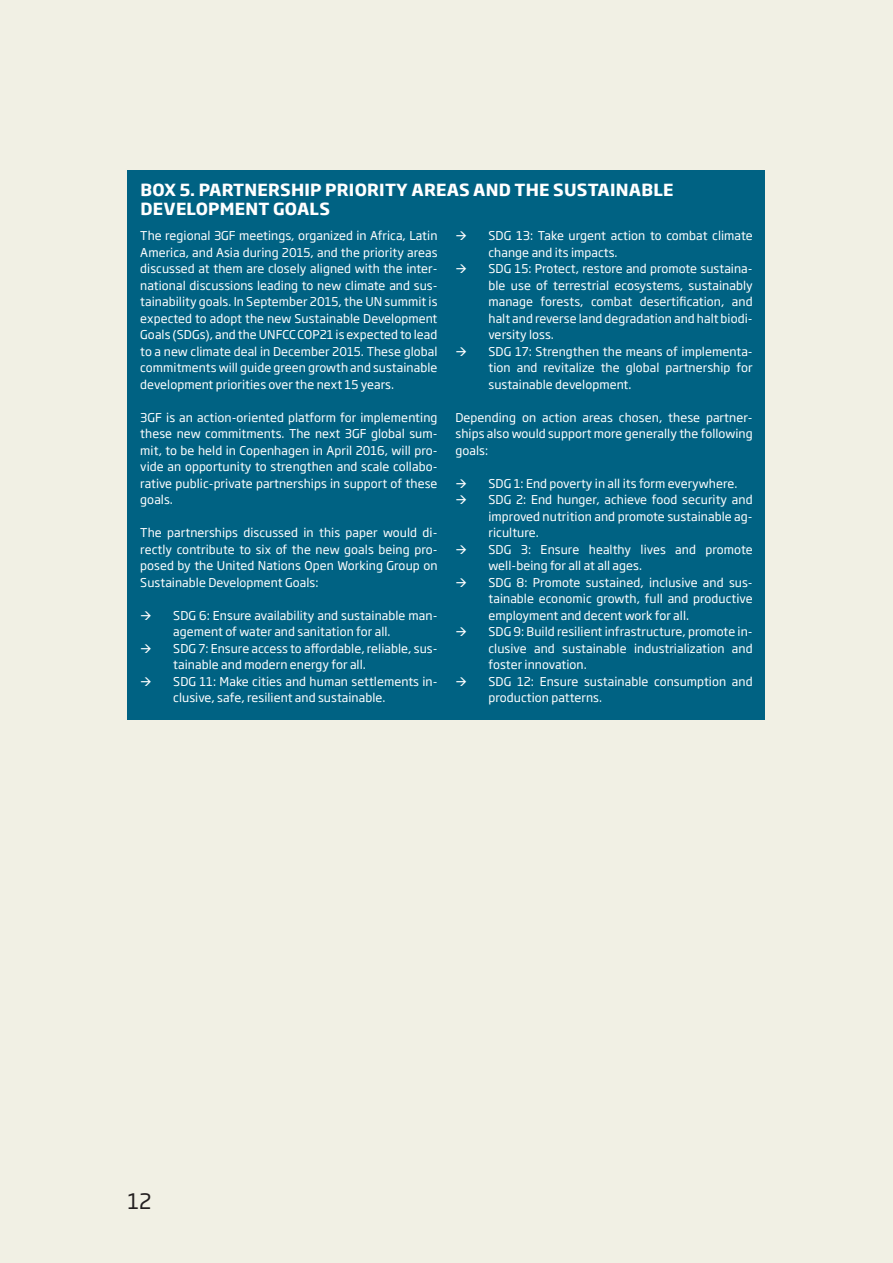
<style>
.page{position:relative;width:893px;height:1263px;background:#f1f0e4}
.page>*{position:absolute;margin:0;border:0;box-sizing:border-box;transform-origin:0 0}
.t1{font:21px "Soho Gothic Std";color:#231f20}
.t2{font:700 16.5px/19.5px "Soho Gothic Std";letter-spacing:.015em;color:#fff}
.t3{font:12px/16.5px "Soho Gothic Std";letter-spacing:.005em;color:#fff;text-align:justify}
</style>
<div class="page">
<div style="left:128px;top:170px;width:637px;height:550px;background:#006283"></div>
<h2 class="t2" style="left:140px;top:180px;width:535px">BOX 5. PARTNERSHIP PRIORITY AREAS AND THE SUSTAINABLE<br>DEVELOPMENT GOALS</h2>
<p class="t3" style="left:140px;top:228px;width:299px">The regional 3GF meetings, organized in Africa, Latin America, and Asia during 2015, and the priority areas discussed at them are closely aligned with the inter&shy;national discussions leading to new climate and sus&shy;tainability goals. In September 2015, the UN summit is expected to adopt the new Sustainable Development Goals (SDGs), and the UNFCC COP21 is expected to lead to a new climate deal in December 2015. These global commitments will guide green growth and sustainable development priorities over the next 15 years.</p>
<p class="t3" style="left:140px;top:409px;width:299px">3GF is an action-oriented platform for implementing these new commitments. The next 3GF global sum&shy;mit, to be held in Copenhagen in April 2016, will pro&shy;vide an opportunity to strengthen and scale collabo&shy;rative public-private partnerships in support of these goals.</p>
<p class="t3" style="left:140px;top:525px;width:299px">The partnerships discussed in this paper would di&shy;rectly contribute to six of the new goals being pro&shy;posed by the United Nations Open Working Group on Sustainable Development Goals:</p>
<p class="t3" style="left:173px;top:607px;width:266px;text-indent:-33px">→ SDG 6: Ensure availability and sustainable man&shy;agement of water and sanitation for all.</p>
<p class="t3" style="left:173px;top:640px;width:266px;text-indent:-33px">→ SDG 7: Ensure access to affordable, reliable, sus&shy;tainable and modern energy for all.</p>
<p class="t3" style="left:173px;top:673px;width:266px;text-indent:-33px">→ SDG 11: Make cities and human settlements in&shy;clusive, safe, resilient and sustainable.</p>
<p class="t3" style="left:488px;top:228px;width:266px;text-indent:-33px">→ SDG 13: Take urgent action to combat climate change and its impacts.</p>
<p class="t3" style="left:488px;top:261px;width:266px;text-indent:-33px">→ SDG 15: Protect, restore and promote sustaina&shy;ble use of terrestrial ecosystems, sustainably manage forests, combat desertification, and halt and reverse land degradation and halt biodi&shy;versity loss.</p>
<p class="t3" style="left:488px;top:343px;width:266px;text-indent:-33px">→ SDG 17: Strengthen the means of implementa&shy;tion and revitalize the global partnership for sustainable development.</p>
<p class="t3" style="left:455px;top:409px;width:299px">Depending on action areas chosen, these partner&shy;ships also would support more generally the following goals:</p>
<p class="t3" style="left:455px;top:475px;width:284px">→ SDG 1: End poverty in all its form everywhere.</p>
<p class="t3" style="left:488px;top:492px;width:266px;text-indent:-33px">→ SDG 2: End hunger, achieve food security and improved nutrition and promote sustainable ag&shy;riculture.</p>
<p class="t3" style="left:488px;top:541px;width:266px;text-indent:-33px">→ SDG 3: Ensure healthy lives and promote well-being for all at all ages.</p>
<p class="t3" style="left:488px;top:574px;width:266px;text-indent:-33px">→ SDG 8: Promote sustained, inclusive and sus&shy;tainable economic growth, full and productive employment and decent work for all.</p>
<p class="t3" style="left:488px;top:624px;width:266px;text-indent:-33px">→ SDG 9: Build resilient infrastructure, promote in&shy;clusive and sustainable industrialization and foster innovation.</p>
<p class="t3" style="left:488px;top:673px;width:266px;text-indent:-33px">→ SDG 12: Ensure sustainable consumption and production patterns.</p>
<h1 class="t1" style="left:128px;top:1188px;width:26px">12</h1>
</div>
